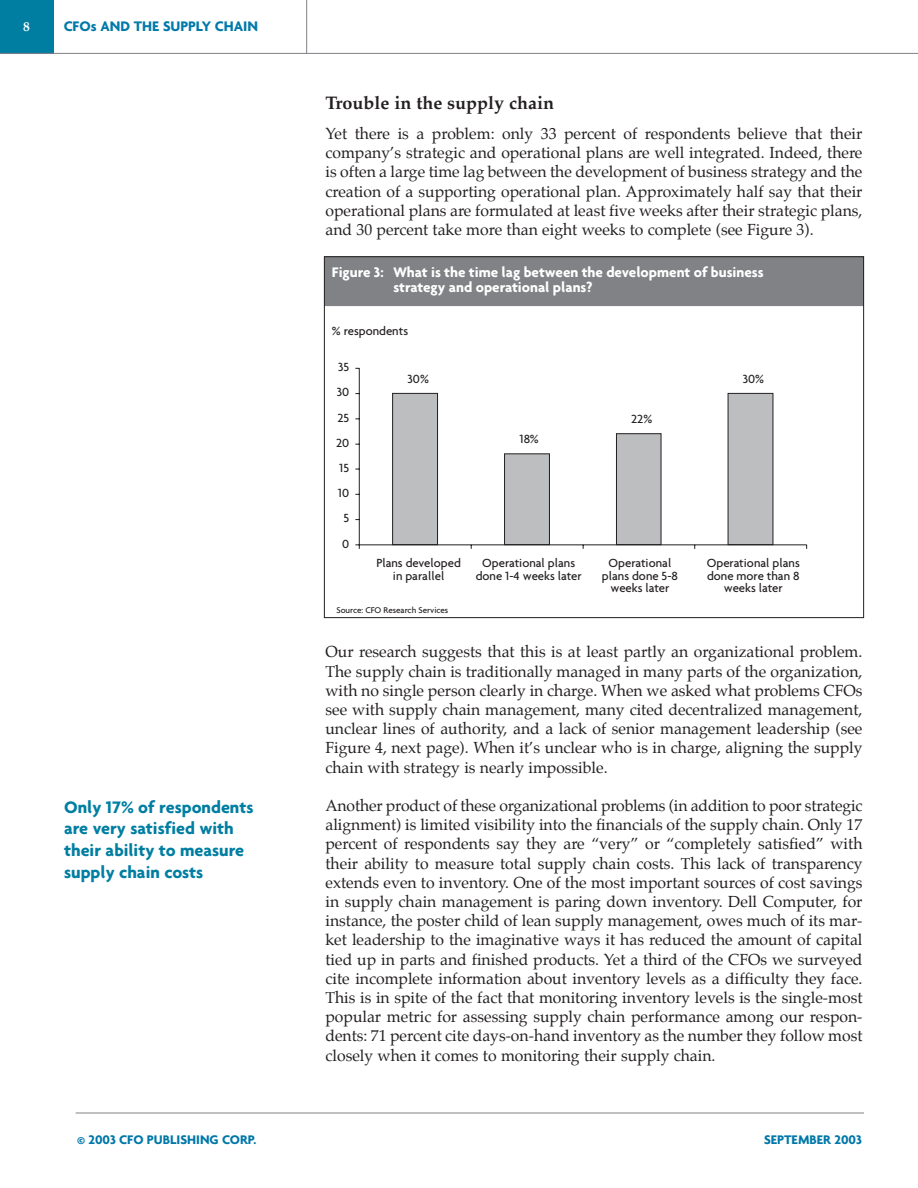
<style>
.page{position:relative;width:918px;height:1188px;background:#fff}
.page>*{position:absolute;margin:0;border:0;box-sizing:border-box;transform-origin:0 0}
.t1{font:700 18px/21.6px "Agenda";color:#007ea2}
.t2{font:700 18px "Palatino";color:#231f20}
.t3{font:15.75px/19.2px "Palatino";color:#231f20;text-align:justify}
.t4{font:700 15px/15px "Agenda";color:#fff}
.t5{font:700 15px "Agenda";color:#0078a9}
.t6{font:700 13.5px "Agenda";color:#0078a9}
.t7{font:700 13.5px "Palatino";color:#fff}
.t8{font:500 12.75px/12.8px "Agenda";color:#231f20;text-align:center}
.t9{font:500 9px "Agenda";color:#231f20}
</style>
<div class="page">
<div style="left:0;top:0;width:54px;height:53px;background:#007ea2"></div>
<hr style="left:306px;top:0;width:1px;height:54px;background:#808285">
<hr style="left:0;top:53px;width:918px;height:1px;background:#808285">
<hr style="left:76px;top:1113px;width:788px;height:1px;background:#808285">
<div style="left:326px;top:258px;width:536px;height:48px;background:#808285"></div>
<div style="left:392px;top:393px;width:46px;height:152px;background:#bcbec0;border:1px solid #231f20"></div>
<div style="left:504px;top:453px;width:46px;height:92px;background:#bcbec0;border:1px solid #231f20"></div>
<div style="left:616px;top:433px;width:45px;height:112px;background:#bcbec0;border:1px solid #231f20"></div>
<div style="left:728px;top:393px;width:45px;height:152px;background:#bcbec0"></div>
<hr style="left:359px;top:368px;width:1px;height:177px;background:#231f20">
<hr style="left:359px;top:544px;width:448px;height:1px;background:#231f20">
<svg style="left:355px;top:544px;width:5px;height:5px"></svg>
<p class="t7" style="left:23px;top:19px;width:8px">8</p>
<p class="t5" style="left:64px;top:20px;width:196px">CFOs AND THE SUPPLY CHAIN</p>
<p class="t1" style="left:64px;top:798px;width:191px">Only 17% of respondents are very satisfied with their ability to measure supply chain costs</p>
<p class="t2" style="left:325px;top:94px;width:230px">Trouble in the supply chain</p>
<p class="t3" style="left:325px;top:125px;width:539px">Yet there is a problem: only 33 percent of respondents believe that their company’s strategic and operational plans are well integrated. Indeed, there is often a large time lag between the development of business strategy and the creation of a supporting operational plan. Approximately half say that their operational plans are formulated at least five weeks after their strategic plans, and 30 percent take more than eight weeks to complete (see Figure 3).</p>
<p class="t4" style="left:393px;top:266px;width:372px;text-indent:-62px">Figure 3: What is the time lag between the development of business strategy and operational plans?</p>
<p class="t8" style="left:332px;top:326px;width:78px">% respondents</p>
<p class="t8" style="left:338px;top:362px;width:13px">35</p>
<p class="t8" style="left:337px;top:387px;width:14px">30</p>
<p class="t8" style="left:337px;top:412px;width:13px">25</p>
<p class="t8" style="left:336px;top:438px;width:15px">20</p>
<p class="t8" style="left:339px;top:462px;width:11px">15</p>
<p class="t8" style="left:338px;top:488px;width:13px">10</p>
<p class="t8" style="left:343px;top:513px;width:7px">5</p>
<p class="t8" style="left:342px;top:538px;width:9px">0</p>
<p class="t8" style="left:408px;top:373px;width:23px">30%</p>
<p class="t8" style="left:520px;top:434px;width:21px">18%</p>
<p class="t8" style="left:631px;top:414px;width:23px">22%</p>
<p class="t8" style="left:743px;top:373px;width:23px">30%</p>
<p class="t8" style="left:376px;top:557px;width:86px">Plans developed in parallel</p>
<p class="t8" style="left:476px;top:557px;width:108px">Operational plans done 1-4 weeks later</p>
<p class="t8" style="left:602px;top:557px;width:78px">Operational plans done 5-8 weeks later</p>
<p class="t8" style="left:707px;top:557px;width:94px">Operational plans done more than 8 weeks later</p>
<p class="t9" style="left:336px;top:606px;width:113px">Source: CFO Research Services</p>
<p class="t3" style="left:325px;top:643px;width:539px">Our research suggests that this is at least partly an organizational problem.<br>The supply chain is traditionally managed in many parts of the organization, with no single person clearly in charge. When we asked what problems CFOs see with supply chain management, many cited decentralized management, unclear lines of authority, and a lack of senior management leadership (see Figure 4, next page). When it’s unclear who is in charge, aligning the supply chain with strategy is nearly impossible.</p>
<p class="t3" style="left:325px;top:797px;width:539px">Another product of these organizational problems (in addition to poor strategic alignment) is limited visibility into the financials of the supply chain. Only 17 percent of respondents say they are “very” or “completely satisfied” with their ability to measure total supply chain costs. This lack of transparency extends even to inventory. One of the most important sources of cost savings in supply chain management is paring down inventory. Dell Computer, for instance, the poster child of lean supply management, owes much of its mar&shy;ket leadership to the imaginative ways it has reduced the amount of capital tied up in parts and finished products. Yet a third of the CFOs we surveyed cite incomplete information about inventory levels as a difficulty they face.<br>This is in spite of the fact that monitoring inventory levels is the single-most popular metric for assessing supply chain performance among our respon&shy;dents: 71 percent cite days-on-hand inventory as the number they follow most closely when it comes to monitoring their supply chain.</p>
<p class="t6" style="left:77px;top:1135px;width:181px">© 2003 CFO PUBLISHING CORP.</p>
<p class="t6" style="left:764px;top:1135px;width:99px">SEPTEMBER 2003</p>
</div>
